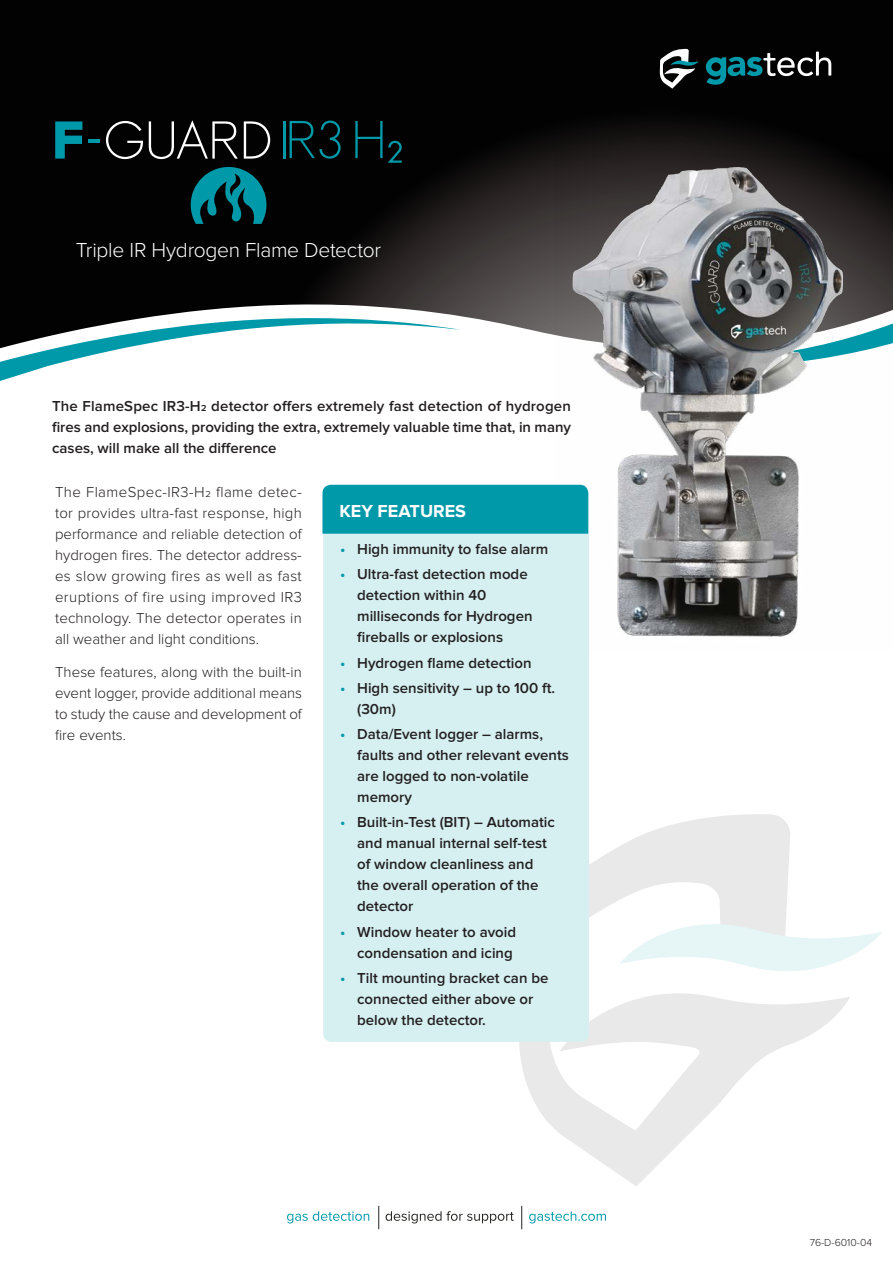
<style>
.page{position:relative;width:893px;height:1263px;background:#fff}
.page>*{position:absolute;margin:0;border:0;box-sizing:border-box;transform-origin:0 0}
.t1{font:300 21px "Proxima Nova";letter-spacing:-.015em;color:#fff}
.t2{font:700 18px "Proxima Nova";color:#fff}
.t3{font:600 15px/21px "Proxima Nova";color:#231f20}
.t4{font:300 15px/21px "Proxima Nova";color:#231f20;text-align:justify}
.t5{font:300 10.5px "Proxima Nova";color:#231f20}
.s1{color:#0099a9}
</style>
<div class="page">
<svg style="left:0;top:0;width:893px;height:335px;background:#0d0d0d"></svg>
<svg style="left:0;top:318px;width:460px;height:63px"></svg>
<svg style="left:660px;top:49px;width:39px;height:40px"></svg>
<svg style="left:706px;top:52px;width:125px;height:33px;background:#203e41"></svg>
<svg style="left:519px;top:814px;width:331px;height:372px"></svg>
<svg style="left:619px;top:922px;width:263px;height:49px"></svg>
<img style="left:554px;top:153px;width:339px;height:484px">
<div style="left:323px;top:485px;width:266px;height:557px;background:#d6f0f2;border-radius:9px"></div>
<div style="left:322px;top:485px;width:266px;height:49px;background:#0099a9"></div>
<svg style="left:89px;top:139px;width:11px;height:3px"></svg>
<svg style="left:106px;top:121px;width:37px;height:38px"></svg>
<svg style="left:149px;top:120px;width:89px;height:39px;background:#313131"></svg>
<svg style="left:244px;top:121px;width:26px;height:38px"></svg>
<svg style="left:55px;top:121px;width:27px;height:38px"></svg>
<svg style="left:191px;top:167px;width:75px;height:57px;background:#005861"></svg>
<svg style="left:355px;top:121px;width:47px;height:42px;background:#011b1e"></svg>
<hr style="left:283px;top:121px;width:2px;height:37px;background:#0099a9">
<svg style="left:290px;top:121px;width:51px;height:38px;background:#012226"></svg>
<svg style="left:287px;top:1211px;width:82px;height:12px"></svg>
<svg style="left:386px;top:1211px;width:128px;height:12px"></svg>
<svg style="left:529px;top:1211px;width:77px;height:12px"></svg>
<svg style="left:521px;top:1206px;width:1px;height:23px"></svg>
<svg style="left:378px;top:1206px;width:1px;height:23px"></svg>
<h1 class="t1" style="left:76px;top:238px;width:307px">Triple IR Hydrogen Flame Detector</h1>
<p class="t3" style="left:52px;top:395px;width:520px;text-align:justify">The FlameSpec IR3-H2 detector offers extremely fast detection of hydrogen fires and explosions, providing the extra, extremely valuable time that, in many cases, will make all the difference</p>
<p class="t4" style="left:55px;top:481px;width:248px">The FlameSpec-IR3-H2 flame detec&shy;tor provides ultra-fast response, high performance and reliable detection of hydrogen fires. The detector address&shy;es slow growing fires as well as fast eruptions of fire using improved IR3 technology. The detector operates in all weather and light conditions.</p>
<p class="t4" style="left:55px;top:662px;width:248px">These features, along with the built-in event logger, provide additional means to study the cause and development of fire events.</p>
<p class="t2" style="left:339px;top:501px;width:128px">KEY FEATURES</p>
<p class="t3" style="left:340px;top:539px;width:210px"><span class="s1">•</span> High immunity to false alarm</p>
<p class="t3" style="left:357px;top:564px;width:177px;text-indent:-17px"><span class="s1">•</span> Ultra-fast detection mode detection within 40 milliseconds for Hydrogen fireballs or explosions</p>
<p class="t3" style="left:340px;top:652px;width:193px"><span class="s1">•</span> Hydrogen flame detection</p>
<p class="t3" style="left:357px;top:678px;width:200px;text-indent:-17px"><span class="s1">•</span> High sensitivity – up to 100 ft. (30m)</p>
<p class="t3" style="left:357px;top:724px;width:213px;text-indent:-17px"><span class="s1">•</span> Data/Event logger – alarms, faults and other relevant events are logged to non-volatile memory</p>
<p class="t3" style="left:357px;top:812px;width:199px;text-indent:-17px"><span class="s1">•</span> Built-in-Test (BIT) – Automatic and manual internal self-test of window cleanliness and the overall operation of the detector</p>
<p class="t3" style="left:340px;top:921px;width:178px;text-align:right"><span class="s1">•</span> Window heater to avoid condensation and icing</p>
<p class="t3" style="left:357px;top:967px;width:193px;text-indent:-17px"><span class="s1">•</span> Tilt mounting bracket can be connected either above or below the detector.</p>
<p class="t5" style="left:810px;top:1236px;width:64px">76-D-6010-04</p>
</div>
